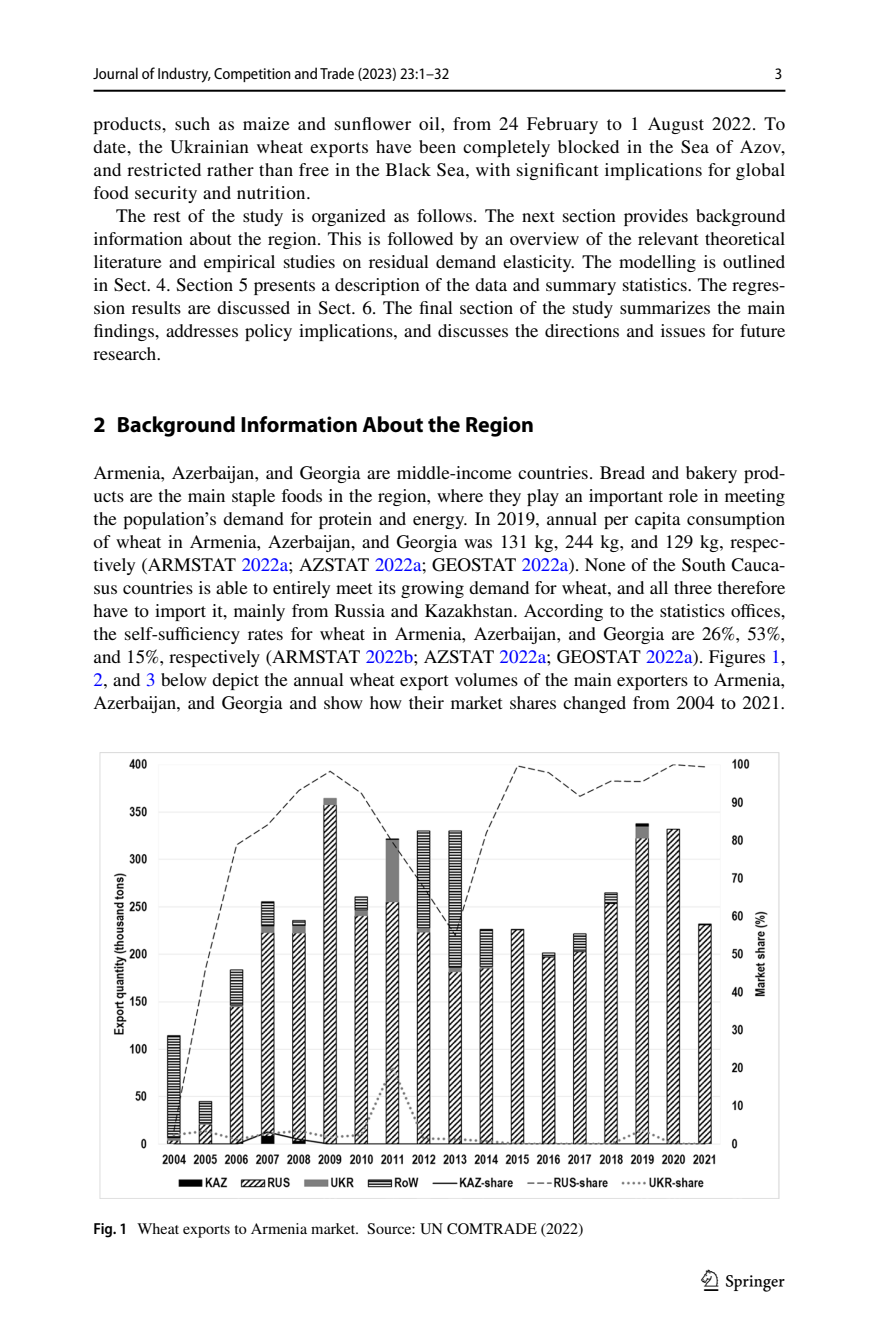
<style>
.page{position:relative;width:879px;height:1333px;background:#fff}
.page>*{position:absolute;margin:0;border:0;box-sizing:border-box;transform-origin:0 0}
.t1{font:30px "Springnew Regular 3";color:#000}
.t2{font:700 22px "Myriad Pro";color:#000}
.t3{font:19px/23px "STIX";color:#000;text-align:justify}
.t4{font:16px "STIX";color:#000}
.t5{font:semi-condensed 16px "Myriad Pro";color:#000}
.s1{color:#00f}
.s2{font-family:"Myriad Pro";font-weight:600;font-stretch:semi-condensed}
</style>
<div class="page">
<hr style="left:94px;top:90px;width:691px;height:2px;background:#000">
<img style="left:99px;top:753px;width:681px;height:445px">
<p class="t5" style="left:94px;top:65px;width:357px">Journal of Industry, Competition and Trade (2023) 23:1–32</p>
<p class="t5" style="left:775px;top:65px;width:9px">3</p>
<p class="t3" style="left:94px;top:113px;width:693px">products, such as maize and sunflower oil, from 24 February to 1 August 2022. To date, the Ukrainian wheat exports have been completely blocked in the Sea of Azov, and restricted rather than free in the Black Sea, with significant implications for global food security and nutrition.</p>
<p class="t3" style="left:94px;top:205px;width:693px;text-indent:23px">The rest of the study is organized as follows. The next section provides background information about the region. This is followed by an overview of the relevant theoretical literature and empirical studies on residual demand elasticity. The modelling is outlined in Sect. 4. Section 5 presents a description of the data and summary statistics. The regres&shy;sion results are discussed in Sect. 6. The final section of the study summarizes the main findings, addresses policy implications, and discusses the directions and issues for future research.</p>
<p class="t2" style="left:94px;top:410px;width:442px">2 Background Information About the Region</p>
<p class="t3" style="left:94px;top:462px;width:693px">Armenia, Azerbaijan, and Georgia are middle-income countries. Bread and bakery prod&shy;ucts are the main staple foods in the region, where they play an important role in meeting the population’s demand for protein and energy. In 2019, annual per capita consumption of wheat in Armenia, Azerbaijan, and Georgia was 131 kg, 244 kg, and 129 kg, respec&shy;tively (ARMSTAT <span class="s1">2022a</span>; AZSTAT <span class="s1">2022a</span>; GEOSTAT <span class="s1">2022a</span>). None of the South Cauca&shy;sus countries is able to entirely meet its growing demand for wheat, and all three therefore have to import it, mainly from Russia and Kazakhstan. According to the statistics offices, the self-sufficiency rates for wheat in Armenia, Azerbaijan, and Georgia are 26%, 53%, and 15%, respectively (ARMSTAT <span class="s1">2022b</span>; AZSTAT <span class="s1">2022a</span>; GEOSTAT <span class="s1">2022a</span>). Figures <span class="s1">1</span>, <span class="s1">2</span>, and <span class="s1">3</span> below depict the annual wheat export volumes of the main exporters to Armenia, Azerbaijan, and Georgia and show how their market shares changed from 2004 to 2021.</p>
<p class="t4" style="left:94px;top:1217px;width:491px"><span class="s2">Fig. 1</span> Wheat exports to Armenia market. Source: UN COMTRADE (2022)</p>
<h1 class="t1" style="left:704px;top:1269px;width:83px">1 3</h1>
</div>
